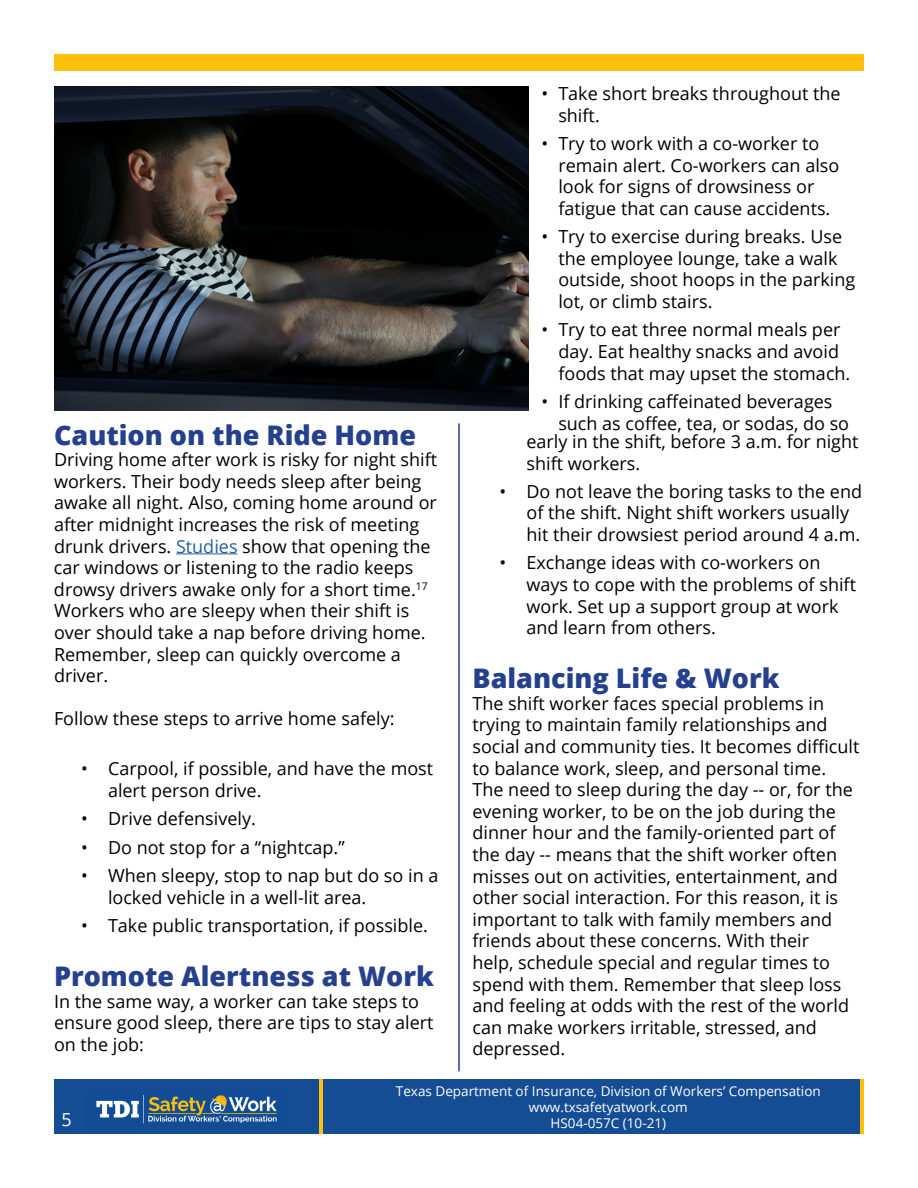
<style>
.page{position:relative;width:918px;height:1188px;background:#fff}
.page>*{position:absolute;margin:0;border:0;box-sizing:border-box;transform-origin:0 0}
.t1{font:800 27px "Open Sans";color:#25408f}
.t2{font:18px/21.6px "Open Sans";color:#000}
.t3{font:18px "Open Sans";color:#fff}
.t4{font:13.5px/16.2px "Open Sans";color:#fff;text-align:center}
.s1{color:#215e9e}
</style>
<div class="page">
<img style="left:54px;top:86px;width:474px;height:324px">
<div style="left:54px;top:1080px;width:810px;height:54px;background:#154d94"></div>
<img style="left:96px;top:1095px;width:181px;height:29px">
<hr style="left:860px;top:1080px;width:4px;height:54px;background:#fec00f">
<hr style="left:319px;top:1080px;width:4px;height:54px;background:#fec00f">
<hr style="left:458px;top:423px;width:2px;height:648px;background:#25408f">
<div style="left:54px;top:54px;width:810px;height:17px;background:#fec00f"></div>
<hr style="left:176px;top:553px;width:62px;height:1px;background:#215e9e">
<p class="t2" style="left:558px;top:82px;width:284px;text-indent:-17px">• Take short breaks throughout the shift.</p>
<p class="t2" style="left:558px;top:132px;width:283px;text-indent:-17px">• Try to work with a co-worker to remain alert. Co-workers can also look for signs of drowsiness or fatigue that can cause accidents.</p>
<p class="t2" style="left:558px;top:225px;width:298px;text-indent:-17px">• Try to exercise during breaks. Use the employee lounge, take a walk outside, shoot hoops in the parking lot, or climb stairs.</p>
<p class="t2" style="left:558px;top:319px;width:294px;text-indent:-17px">• Try to eat three normal meals per day. Eat healthy snacks and avoid foods that may upset the stomach.</p>
<p class="t2" style="left:558px;top:390px;width:292px;text-indent:-17px">• If drinking caffeinated beverages such as coffee, tea, or sodas, do so</p>
<p class="t2" style="left:526px;top:430px;width:334px">early in the shift, before 3 a.m. for night shift workers.</p>
<p class="t2" style="left:526px;top:480px;width:337px;text-indent:-27px">• Do not leave the boring tasks to the end of the shift. Night shift workers usually hit their drowsiest period around 4 a.m.</p>
<p class="t2" style="left:526px;top:552px;width:331px;text-indent:-27px">• Exchange ideas with co-workers on ways to cope with the problems of shift work. Set up a support group at work and learn from others.</p>
<h2 class="t1" style="left:472px;top:658px;width:309px">Balancing Life &amp; Work</h2>
<p class="t2" style="left:472px;top:692px;width:356px">The shift worker faces special problems in trying to maintain family relationships and</p>
<p class="t2" style="left:472px;top:735px;width:388px">social and community ties. It becomes difficult</p>
<p class="t2" style="left:472px;top:757px;width:382px">to balance work, sleep, and personal time.<br>The need to sleep during the day -- or, for the evening worker, to be on the job during the dinner hour and the family-oriented part of the day -- means that the shift worker often misses out on activities, entertainment, and other social interaction. For this reason, it is important to talk with family members and friends about these concerns. With their help, schedule special and regular times to spend with them. Remember that sleep loss and feeling at odds with the rest of the world can make workers irritable, stressed, and depressed.</p>
<p class="t4" style="left:396px;top:1082px;width:426px">Texas Department of Insurance, Division of Workers’ Compensation www.txsafetyatwork.com</p>
<h2 class="t1" style="left:54px;top:414px;width:364px">Caution on the Ride Home</h2>
<p class="t2" style="left:54px;top:448px;width:385px">Driving home after work is risky for night shift workers. Their body needs sleep after being awake all night. Also, coming home around or after midnight increases the risk of meeting drunk drivers. <span class="s1">Studies</span> show that opening the car windows or listening to the radio keeps drowsy drivers awake only for a short time.<sup>17<br></sup>Workers who are sleepy when their shift is over should take a nap before driving home.<br>Remember, sleep can quickly overcome a driver.</p>
<p class="t2" style="left:54px;top:708px;width:342px">Follow these steps to arrive home safely:</p>
<p class="t2" style="left:108px;top:758px;width:327px;text-indent:-27px">• Carpool, if possible, and have the most alert person drive.</p>
<p class="t2" style="left:81px;top:807px;width:176px">• Drive defensively.</p>
<p class="t2" style="left:81px;top:836px;width:265px">• Do not stop for a “nightcap.”</p>
<p class="t2" style="left:108px;top:864px;width:332px;text-indent:-27px">• When sleepy, stop to nap but do so in a locked vehicle in a well-lit area.</p>
<p class="t2" style="left:81px;top:914px;width:348px">• Take public transportation, if possible.</p>
<h2 class="t1" style="left:54px;top:956px;width:381px">Promote Alertness at Work</h2>
<p class="t2" style="left:54px;top:990px;width:381px">In the same way, a worker can take steps to ensure good sleep, there are tips to stay alert on the job:</p>
<p class="t3" style="left:62px;top:1107px;width:12px">5</p>
<p class="t4" style="left:551px;top:1115px;width:117px">HS04-057C (10-21)</p>
</div>
